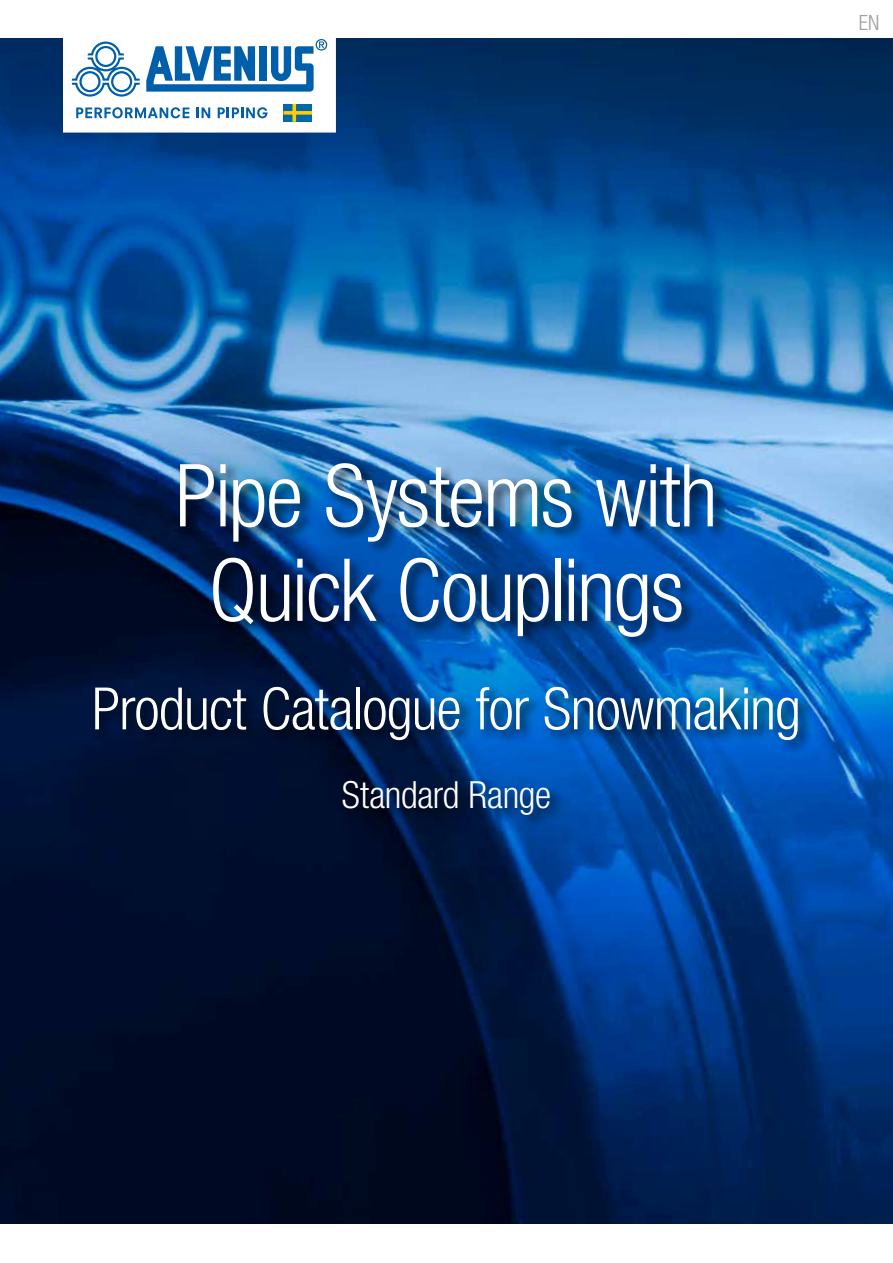
<style>
.page{position:relative;width:893px;height:1263px;background:#fff}
.page>*{position:absolute;margin:0;border:0;box-sizing:border-box;transform-origin:0 0}
.t1{font:300 condensed 87px/94.5px "Helvetica Neue LT Std";letter-spacing:-.02em;color:#fff;text-align:center}
.t2{font:300 condensed 58.5px "Helvetica Neue LT Std";letter-spacing:-.015em;color:#fff}
.t3{font:300 condensed 37.5px "Helvetica Neue LT Std";letter-spacing:-.01em;color:#fff}
.t4{font:300 condensed 21px "Helvetica Neue LT Std";color:#9d9d9c}
</style>
<div class="page">
<img style="left:0;top:39px;width:893px;height:1185px">
<div style="left:92px;top:460px;width:721px;height:370px;background:#000;opacity:.75"></div>
<svg style="left:63px;top:38px;width:273px;height:95px"></svg>
<p class="t4" style="left:859px;top:10px;width:22px">EN</p>
<p class="t1" style="left:175px;top:448px;width:544px">Pipe Systems with<br>Quick Couplings</p>
<p class="t2" style="left:92px;top:675px;width:711px">Product Catalogue for Snowmaking</p>
<p class="t3" style="left:342px;top:774px;width:211px">Standard Range</p>
</div>
